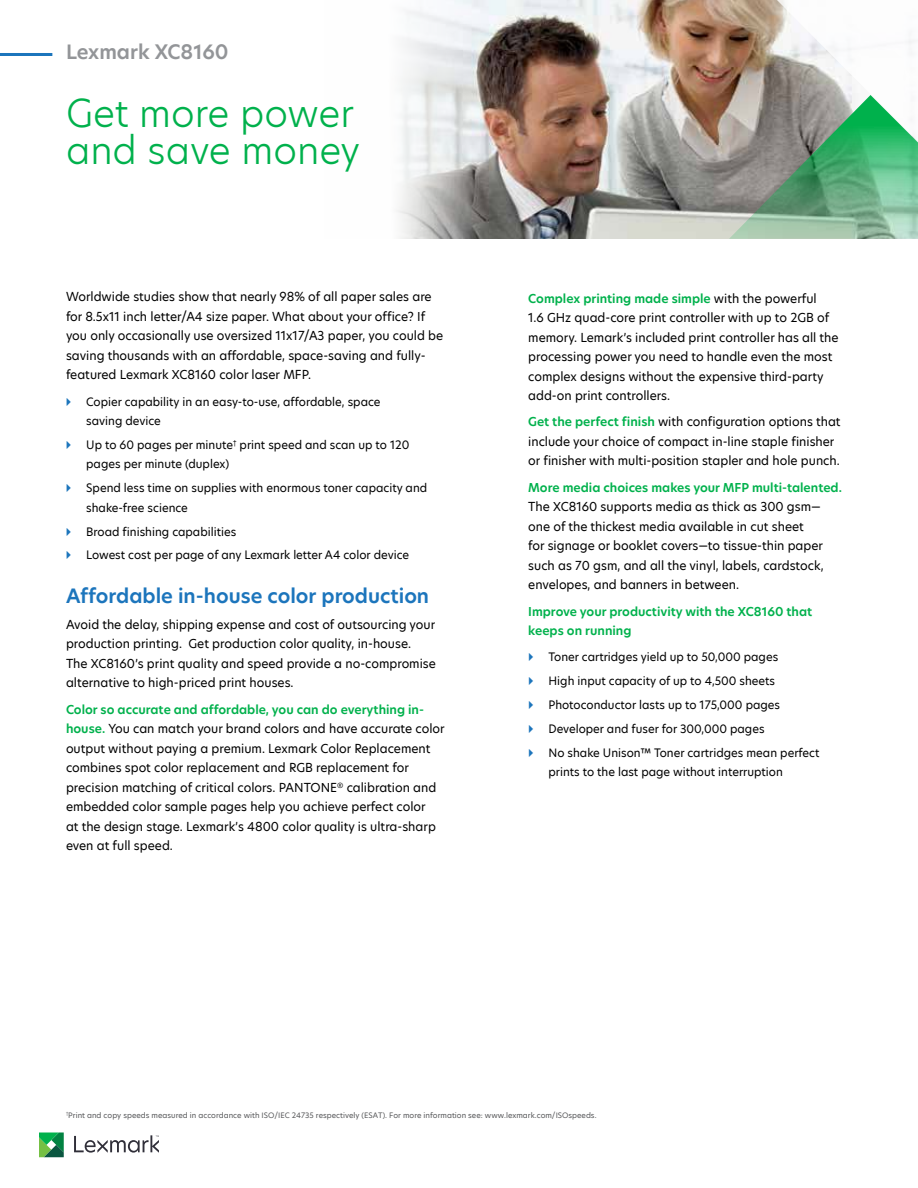
<style>
.page{position:relative;width:918px;height:1188px;background:#fff}
.page>*{position:absolute;margin:0;border:0;box-sizing:border-box;transform-origin:0 0}
.t1{font:300 37.5px/37.5px "TP Hero";color:#00b14c}
.t2{font:600 19.5px "TP Hero";color:#1c75bc}
.t3{font:600 19.5px "TP Hero";color:#939598}
.t4{font:12px/19.5px "TP Hero";color:#000}
.t5{font:600 12px/19.5px "TP Hero";color:#00b14c}
.t6{font:11.25px/23.9px "TP Hero";color:#000}
.t7{font:7.2px "TP Hero";color:#58595b}
.s1{font-weight:600;color:#00b14c}
</style>
<div class="page">
<img style="left:396px;top:0;width:333px;height:239px">
<img style="left:729px;top:0;width:189px;height:239px">
<svg style="left:74px;top:1135px;width:85px;height:18px"></svg>
<svg style="left:39px;top:1133px;width:25px;height:24px"></svg>
<hr style="left:0;top:53px;width:52px;height:3px;background:#1c75bc">
<h2 class="t3" style="left:66px;top:38px;width:164px">Lexmark XC8160</h2>
<h1 class="t1" style="left:66px;top:93px;width:296px">Get more power and save money</h1>
<p class="t4" style="left:66px;top:287px;width:379px">Worldwide studies show that nearly 98% of all paper sales are for 8.5x11 inch letter/A4 size paper. What about your office? If you only occasionally use oversized 11x17/A3 paper, you could be saving thousands with an affordable, space-saving and fully&shy;featured Lexmark XC8160 color laser MFP.</p>
<p class="t6" style="left:86px;top:391px;width:296px;line-height:19.5px">Copier capability in an easy-to-use, affordable, space saving device</p>
<p class="t6" style="left:86px;top:435px;width:325px;line-height:19.5px">Up to 60 pages per minute<sup>†</sup> print speed and scan up to 120 pages per minute (duplex)</p>
<p class="t6" style="left:86px;top:478px;width:343px;line-height:19.5px">Spend less time on supplies with enormous toner capacity and shake-free science</p>
<p class="t6" style="left:86px;top:519px;width:324px">Broad finishing capabilities<br>Lowest cost per page of any Lexmark letter A4 color device</p>
<h2 class="t2" style="left:66px;top:582px;width:365px">Affordable in-house color production</h2>
<p class="t4" style="left:66px;top:615px;width:371px">Avoid the delay, shipping expense and cost of outsourcing your production printing. Get production color quality, in-house.<br>The XC8160’s print quality and speed provide a no-compromise alternative to high-priced print houses.</p>
<p class="t4" style="left:66px;top:699px;width:380px"><span class="s1">Color so accurate and affordable, you can do everything in&shy;house.</span> You can match your brand colors and have accurate color output without paying a premium. Lexmark Color Replacement combines spot color replacement and RGB replacement for precision matching of critical colors. PANTONE<sup>®</sup> calibration and embedded color sample pages help you achieve perfect color<br>at the design stage. Lexmark’s 4800 color quality is ultra-sharp even at full speed.</p>
<p class="t4" style="left:528px;top:288px;width:312px"><span class="s1">Complex printing made simple</span> with the powerful<br>1.6 GHz quad-core print controller with up to 2GB of memory. Lemark’s included print controller has all the processing power you need to handle even the most complex designs without the expensive third-party add-on print controllers.</p>
<p class="t4" style="left:528px;top:412px;width:314px"><span class="s1">Get the perfect finish</span> with configuration options that include your choice of compact in-line staple finisher or finisher with multi-position stapler and hole punch.</p>
<p class="t5" style="left:528px;top:478px;width:315px">More media choices makes your MFP multi-talented.</p>
<p class="t4" style="left:528px;top:497px;width:297px">The XC8160 supports media as thick as 300 gsm— one of the thickest media available in cut sheet<br>for signage or booklet covers—to tissue-thin paper such as 70 gsm, and all the vinyl, labels, cardstock, envelopes, and banners in between.</p>
<p class="t5" style="left:528px;top:601px;width:285px">Improve your productivity with the XC8160 that keeps on running</p>
<p class="t6" style="left:548px;top:645px;width:273px">Toner cartridges yield up to 50,000 pages<br>High input capacity of up to 4,500 sheets Photoconductor lasts up to 175,000 pages Developer and fuser for 300,000 pages<br>No shake Unison™ Toner cartridges mean perfect</p>
<p class="t6" style="left:548px;top:760px;width:236px">prints to the last page without interruption</p>
<p class="t7" style="left:66px;top:1110px;width:532px"><sup>†</sup>Print and copy speeds measured in accordance with ISO/IEC 24735 respectively (ESAT). For more information see: www.lexmark.com/ISOspeeds.</p>
</div>
